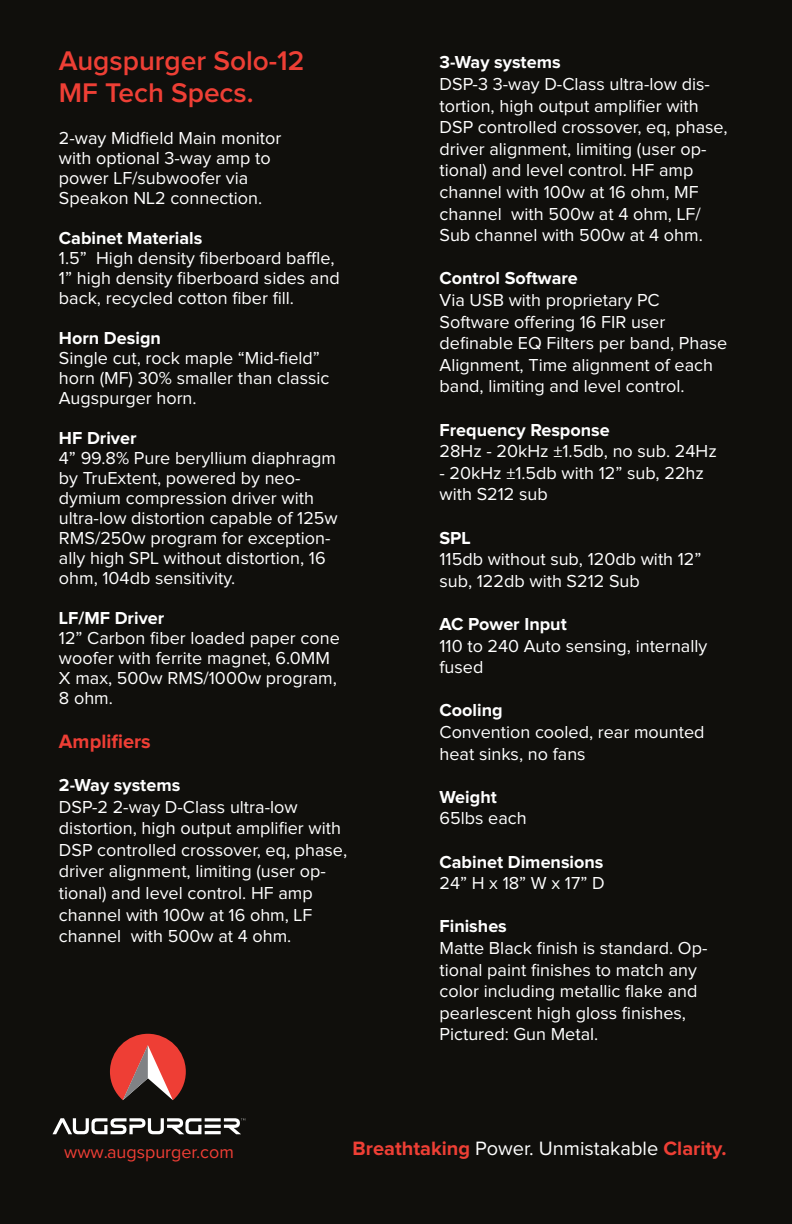
<style>
.page{position:relative;width:792px;height:1224px;background:#100f0c}
.page>*{position:absolute;margin:0;border:0;box-sizing:border-box;transform-origin:0 0}
.t1{font:600 28px/32px "Proxima Nova";color:#ee3f35}
.t2{font:700 20px "Proxima Nova";color:#ee3f35}
.t3{font:700 20px "Proxima Nova";color:#ee3e35}
.t4{font:18px/21.6px "Proxima Nova";color:#fff}
.t5{font:700 18px/21.6px "Proxima Nova";color:#fff}
.t6{font:18px "Proxima Nova";color:#ee3e35}
.s1{font-weight:700}
.s2{font-weight:400}
.s3{font-weight:400;color:#fff}
</style>
<div class="page">
<svg style="left:110px;top:1034px;width:76px;height:66px;background:#a94741"></svg>
<svg style="left:52px;top:1118px;width:193px;height:16px"></svg>
<p class="t1" style="left:59px;top:46px;width:247px">Augspurger Solo-12<br>MF Tech Specs.</p>
<p class="t4" style="left:59px;top:129px;width:224px;line-height:20px">2-way Midfield Main monitor with optional 3-way amp to power LF/subwoofer via<br>Speakon NL2 connection.</p>
<p class="t5" style="left:59px;top:228px;width:145px">Cabinet Materials</p>
<p class="t4" style="left:59px;top:249px;width:282px;line-height:20px">1.5” High density fiberboard baffle,<br>1” high density fiberboard sides and back, recycled cotton fiber fill.</p>
<p class="t5" style="left:59px;top:328px;width:104px">Horn Design</p>
<p class="t4" style="left:59px;top:349px;width:272px;line-height:20px">Single cut, rock maple “Mid-field” horn (MF) 30% smaller than classic<br>Augspurger horn.</p>
<p class="t5" style="left:59px;top:428px;width:79px">HF Driver</p>
<p class="t4" style="left:59px;top:449px;width:280px;line-height:20px">4” 99.8% Pure beryllium diaphragm by TruExtent, powered by neo&shy;dymium compression driver with ultra-low distortion capable of 125w<br>RMS/250w program for exception&shy;ally high SPL without distortion, 16 ohm, 104db sensitivity.</p>
<p class="t5" style="left:59px;top:608px;width:107px">LF/MF Driver</p>
<p class="t4" style="left:59px;top:629px;width:282px;line-height:20px">12” Carbon fiber loaded paper cone woofer with ferrite magnet, 6.0MM<br>X max, 500w RMS/1000w program,<br>8 ohm.</p>
<p class="t3" style="left:59px;top:732px;width:93px">Amplifiers</p>
<p class="t4" style="left:59px;top:775px;width:290px"><span class="s1">2-Way systems<br></span>DSP-2 2-way D-Class ultra-low distortion, high output amplifier with<br>DSP controlled crossover, eq, phase, driver alignment, limiting (user op&shy;tional) and level control. HF amp channel with 100w at 16 ohm, LF channel with 500w at 4 ohm.</p>
<p class="t4" style="left:440px;top:52px;width:290px"><span class="s1">3-Way systems<br></span>DSP-3 3-way D-Class ultra-low dis&shy;tortion, high output amplifier with<br>DSP controlled crossover, eq, phase, driver alignment, limiting (user op&shy;tional) and level control. HF amp channel with 100w at 16 ohm, MF channel with 500w at 4 ohm, LF/<br>Sub channel with 500w at 4 ohm.</p>
<p class="t4" style="left:440px;top:268px;width:289px"><span class="s1">Control Software<br></span>Via USB with proprietary PC<br>Software offering 16 FIR user definable EQ Filters per band, Phase<br>Alignment, Time alignment of each band, limiting and level control.</p>
<p class="t4" style="left:440px;top:419px;width:279px"><span class="s1">Frequency Response<br></span>28Hz - 20kHz ±1.5db, no sub. 24Hz</p>
<p class="t4" style="left:440px;top:463px;width:266px">- 20kHz ±1.5db with 12” sub, 22hz with S212 sub</p>
<p class="t4" style="left:440px;top:527px;width:264px"><span class="s1">SPL<br></span>115db without sub, 120db with 12” sub, 122db with S212 Sub</p>
<p class="t4" style="left:440px;top:614px;width:269px"><span class="s1">AC Power Input<br></span>110 to 240 Auto sensing, internally fused</p>
<p class="t4" style="left:440px;top:700px;width:267px"><span class="s1">Cooling<br></span>Convention cooled, rear mounted heat sinks, no fans</p>
<p class="t4" style="left:440px;top:787px;width:89px"><span class="s1">Weight<br></span>65lbs each</p>
<p class="t5" style="left:440px;top:851px;width:167px">Cabinet Dimensions<br><span class="s2">24” H x 18” W x 17” D</span></p>
<p class="t4" style="left:440px;top:916px;width:269px"><span class="s1">Finishes<br></span>Matte Black finish is standard. Op&shy;tional paint finishes to match any color including metallic flake and pearlescent high gloss finishes,<br>Pictured: Gun Metal.</p>
<p class="t6" style="left:64px;top:1144px;width:171px">www.augspurger.com</p>
<p class="t2" style="left:353px;top:1139px;width:375px">Breathtaking <span class="s3">Power. Unmistakable</span> Clarity.</p>
</div>
